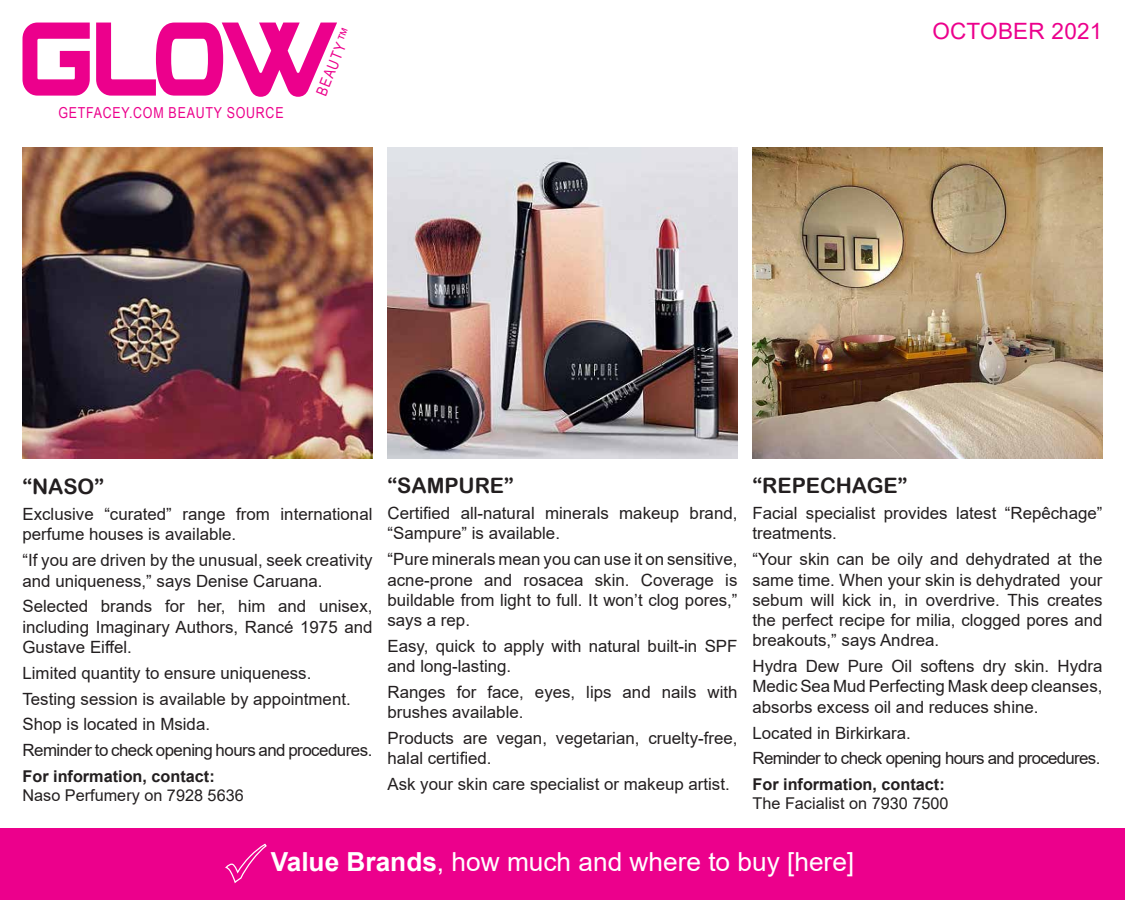
<style>
.page{position:relative;width:1125px;height:900px;background:#fff}
.page>*{position:absolute;margin:0;border:0;box-sizing:border-box;transform-origin:0 0}
.t1{font:26.25px "Arial";color:#fff}
.t2{font:22.5px "Arial";letter-spacing:.01em;color:#ec008c}
.t3{font:21.25px "Arial Rounded MT Bold";color:#231f20}
.t4{font:16.88px/20.2px "Arial";color:#231f20}
.t5{font:16.88px/25.9px "Arial";letter-spacing:-.04em;color:#231f20}
.t6{font:700 16.25px "Arial";color:#231f20}
.t7{font:16.25px "Arial";color:#231f20}
.t8{font:15.12px "Arial Narrow";letter-spacing:.05em;color:#ec008c}
.s1{font-family:"Arial"}
.s2{font-weight:700}
</style>
<div class="page">
<div style="left:0;top:828px;width:1125px;height:72px;background:#ec008c"></div>
<svg style="left:22px;top:23px;width:315px;height:74px"></svg>
<svg style="left:225px;top:843px;width:42px;height:41px"></svg>
<img style="left:752px;top:148px;width:350px;height:311px">
<img style="left:22px;top:148px;width:350px;height:311px">
<img style="left:388px;top:148px;width:350px;height:311px">
<p class="t8" style="left:58px;top:101px;width:227px">GETFACEY.COM BEAUTY SOURCE</p>
<p class="t8" style="left:310px;top:91px;width:74px;rotate:-68deg">BEAUTY<span class="s1">™</span></p>
<h2 class="t2" style="left:932px;top:15px;width:172px">OCTOBER 2021</h2>
<p class="t3" style="left:22px;top:474px;width:83px">“NASO”</p>
<p class="t4" style="left:22px;top:504px;width:351px">Exclusive “curated” range from international perfume houses is available.</p>
<p class="t4" style="left:22px;top:550px;width:351px">“If you are driven by the unusual, seek creativity and uniqueness,” says Denise Caruana.</p>
<p class="t4" style="left:22px;top:596px;width:351px;text-align:justify">Selected brands for her, him and unisex, including Imaginary Authors, Rancé 1975 and Gustave Eiffel.</p>
<p class="t4" style="left:22px;top:660px;width:351px;line-height:25.9px">Limited quantity to ensure uniqueness.<br>Testing session is available by appointment.<br>Shop is located in Msida.<br>Reminder to check opening hours and procedures.</p>
<p class="t6" style="left:22px;top:764px;width:194px">For information, contact:</p>
<p class="t7" style="left:22px;top:784px;width:223px">Naso Perfumery on 7928 5636</p>
<p class="t3" style="left:388px;top:473px;width:128px">“SAMPURE”</p>
<p class="t4" style="left:388px;top:503px;width:351px">Certified all-natural minerals makeup brand, “Sampure” is available.</p>
<p class="t4" style="left:388px;top:549px;width:351px;text-align:justify">“Pure minerals mean you can use it on sensitive, acne-prone and rosacea skin. Coverage is buildable from light to full. It won’t clog pores,” says a rep.</p>
<p class="t4" style="left:388px;top:636px;width:351px">Easy, quick to apply with natural built-in SPF and long-lasting.</p>
<p class="t4" style="left:388px;top:682px;width:351px">Ranges for face, eyes, lips and nails with brushes available.</p>
<p class="t4" style="left:388px;top:728px;width:351px">Products are vegan, vegetarian, cruelty-free, halal certified.</p>
<p class="t4" style="left:388px;top:774px;width:344px">Ask your skin care specialist or makeup artist.</p>
<p class="t3" style="left:752px;top:473px;width:156px">“REPECHAGE”</p>
<p class="t4" style="left:752px;top:503px;width:351px">Facial specialist provides latest “Repêchage” treatments.</p>
<p class="t4" style="left:752px;top:549px;width:351px;text-align:justify">“Your skin can be oily and dehydrated at the same time. When your skin is dehydrated your sebum will kick in, in overdrive. This creates the perfect recipe for milia, clogged pores and breakouts,” says Andrea.</p>
<p class="t4" style="left:752px;top:656px;width:351px;text-align:justify">Hydra Dew Pure Oil softens dry skin. Hydra Medic Sea Mud Perfecting Mask deep cleanses, absorbs excess oil and reduces shine.</p>
<p class="t5" style="left:752px;top:720px;width:349px">Located in Birkirkara.<br>Reminder to check opening hours and procedures.</p>
<p class="t6" style="left:752px;top:772px;width:194px">For information, contact:</p>
<p class="t7" style="left:752px;top:792px;width:198px">The Facialist on 7930 7500</p>
<h1 class="t1" style="left:271px;top:843px;width:585px"><span class="s2">Value Brands</span>, how much and where to buy [here]</h1>
</div>
